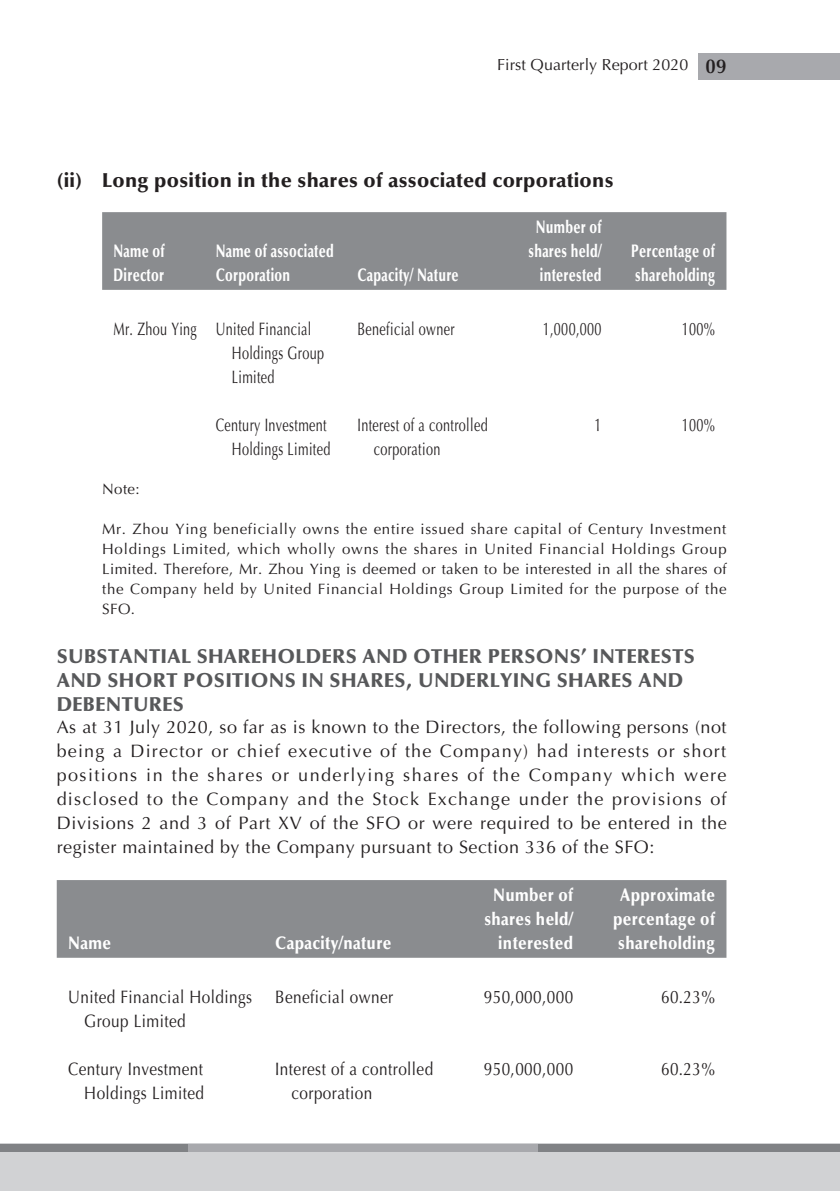
<style>
.page{position:relative;width:840px;height:1191px;background:#fff}
.page>*{position:absolute;margin:0;border:0;box-sizing:border-box;transform-origin:0 0}
._01_H1{font:900 20px/24px "Optima LT Std";letter-spacing:.015em;color:#57585a}
._02_H2{font:900 20px "Optima LT Std";letter-spacing:.015em;color:#231f20}
._00_txt{font:18px/24px "Optima LT Std";letter-spacing:.03em;color:#231f20;text-align:justify}
._50_Table_txt{font:18px/24px "Optima LT Std";letter-spacing:.03em;color:#231f20;scale:.85 1}
._50_Table_txt-2{font:18px/24px "Optima LT Std";letter-spacing:.03em;color:#231f20;scale:.7 1}
._50_Table_txt-3{font:900 18px "Optima LT Std";letter-spacing:.025em;color:#fff;scale:.7 1}
._50_Table_txt-4{font:900 18px "Optima LT Std";letter-spacing:.025em;color:#fff;scale:.85 1}
.t1{font:16px "Optima LT Std";letter-spacing:.005em;color:#231f20}
._06_Notes{font:15px/20px "Optima LT Std";letter-spacing:.045em;color:#231f20;text-align:justify}
.s1{font-weight:600;font-size:20px}
</style>
<div class="page">
<div style="left:0;top:1143px;width:839px;height:48px;background:#d1d2d4"></div>
<div style="left:0;top:1143px;width:839px;height:8px;background:#808285"></div>
<div style="left:188px;top:1143px;width:349px;height:8px;background:#a8a9ad"></div>
<div style="left:698px;top:53px;width:141px;height:26px;background:#a8a9ad"></div>
<div style="left:102px;top:212px;width:624px;height:78px;background:#8a8c8f"></div>
<div style="left:57px;top:880px;width:669px;height:77px;background:#8a8c8f"></div>
<p class="t1" style="left:497px;top:55px;width:231px">First Quarterly Report 2020 <span class="s1">09</span></p>
<p class="_02_H2" style="left:57px;top:168px;width:558px">(ii) Long position in the shares of associated corporations</p>
<p class="_50_Table_txt-3" style="left:113px;top:240px;width:75px">Name of</p>
<p class="_50_Table_txt-3" style="left:113px;top:264px;width:74px">Director</p>
<p class="_50_Table_txt-3" style="left:215px;top:240px;width:170px">Name of associated</p>
<p class="_50_Table_txt-3" style="left:215px;top:264px;width:108px">Corporation</p>
<p class="_50_Table_txt-3" style="left:357px;top:264px;width:146px">Capacity/ Nature</p>
<p class="_50_Table_txt-3" style="left:535px;top:216px;width:96px">Number of</p>
<p class="_50_Table_txt-3" style="left:528px;top:240px;width:106px">shares held/</p>
<p class="_50_Table_txt-3" style="left:539px;top:264px;width:90px">interested</p>
<p class="_50_Table_txt-3" style="left:630px;top:240px;width:121px">Percentage of</p>
<p class="_50_Table_txt-3" style="left:635px;top:264px;width:115px">shareholding</p>
<p class="_50_Table_txt-2" style="left:113px;top:317px;width:121px">Mr. Zhou Ying</p>
<p class="_50_Table_txt-2" style="left:232px;top:317px;width:133px;text-indent:-16px">United Financial<br>Holdings Group<br>Limited</p>
<p class="_50_Table_txt-2" style="left:357px;top:317px;width:140px">Beneficial owner</p>
<p class="_50_Table_txt-2" style="left:542px;top:317px;width:86px">1,000,000</p>
<p class="_50_Table_txt-2" style="left:681px;top:317px;width:49px">100%</p>
<p class="_50_Table_txt-2" style="left:215px;top:413px;width:165px;text-align:right">Century Investment<br>Holdings Limited</p>
<p class="_50_Table_txt-2" style="left:373px;top:413px;width:164px;text-indent:-16px">Interest of a controlled corporation</p>
<p class="_50_Table_txt-2" style="left:594px;top:413px;width:12px">1</p>
<p class="_50_Table_txt-2" style="left:681px;top:413px;width:49px">100%</p>
<p class="_06_Notes" style="left:102px;top:479px;width:39px">Note:</p>
<p class="_06_Notes" style="left:102px;top:519px;width:625px">Mr. Zhou Ying beneficially owns the entire issued share capital of Century Investment Holdings Limited, which wholly owns the shares in United Financial Holdings Group Limited. Therefore, Mr. Zhou Ying is deemed or taken to be interested in all the shares of the Company held by United Financial Holdings Group Limited for the purpose of the SFO.</p>
<p class="_01_H1" style="left:57px;top:644px;width:639px">SUBSTANTIAL SHAREHOLDERS AND OTHER PERSONS’ INTERESTS<br>AND SHORT POSITIONS IN SHARES, UNDERLYING SHARES AND<br>DEBENTURES</p>
<p class="_00_txt" style="left:57px;top:715px;width:671px">As at 31 July 2020, so far as is known to the Directors, the following persons (not being a Director or chief executive of the Company) had interests or short positions in the shares or underlying shares of the Company which were disclosed to the Company and the Stock Exchange under the provisions of Divisions 2 and 3 of Part XV of the SFO or were required to be entered in the register maintained by the Company pursuant to Section 336 of the SFO:</p>
<p class="_50_Table_txt-4" style="left:68px;top:932px;width:52px">Name</p>
<p class="_50_Table_txt-4" style="left:275px;top:932px;width:138px">Capacity/nature</p>
<p class="_50_Table_txt-4" style="left:493px;top:884px;width:96px">Number of</p>
<p class="_50_Table_txt-4" style="left:484px;top:908px;width:106px">shares held/</p>
<p class="_50_Table_txt-4" style="left:498px;top:932px;width:90px">interested</p>
<p class="_50_Table_txt-4" style="left:620px;top:884px;width:113px">Approximate</p>
<p class="_50_Table_txt-4" style="left:612px;top:908px;width:121px">percentage of</p>
<p class="_50_Table_txt-4" style="left:617px;top:932px;width:115px">shareholding</p>
<p class="_50_Table_txt" style="left:84px;top:985px;width:199px;text-indent:-16px">United Financial Holdings<br>Group Limited</p>
<p class="_50_Table_txt" style="left:275px;top:985px;width:140px">Beneficial owner</p>
<p class="_50_Table_txt" style="left:483px;top:985px;width:107px">950,000,000</p>
<p class="_50_Table_txt" style="left:660px;top:985px;width:65px">60.23%</p>
<p class="_50_Table_txt" style="left:68px;top:1057px;width:161px;text-align:right">Century Investment<br>Holdings Limited</p>
<p class="_50_Table_txt" style="left:291px;top:1057px;width:168px;text-indent:-16px">Interest of a controlled corporation</p>
<p class="_50_Table_txt" style="left:483px;top:1057px;width:107px">950,000,000</p>
<p class="_50_Table_txt" style="left:660px;top:1057px;width:65px">60.23%</p>
</div>
